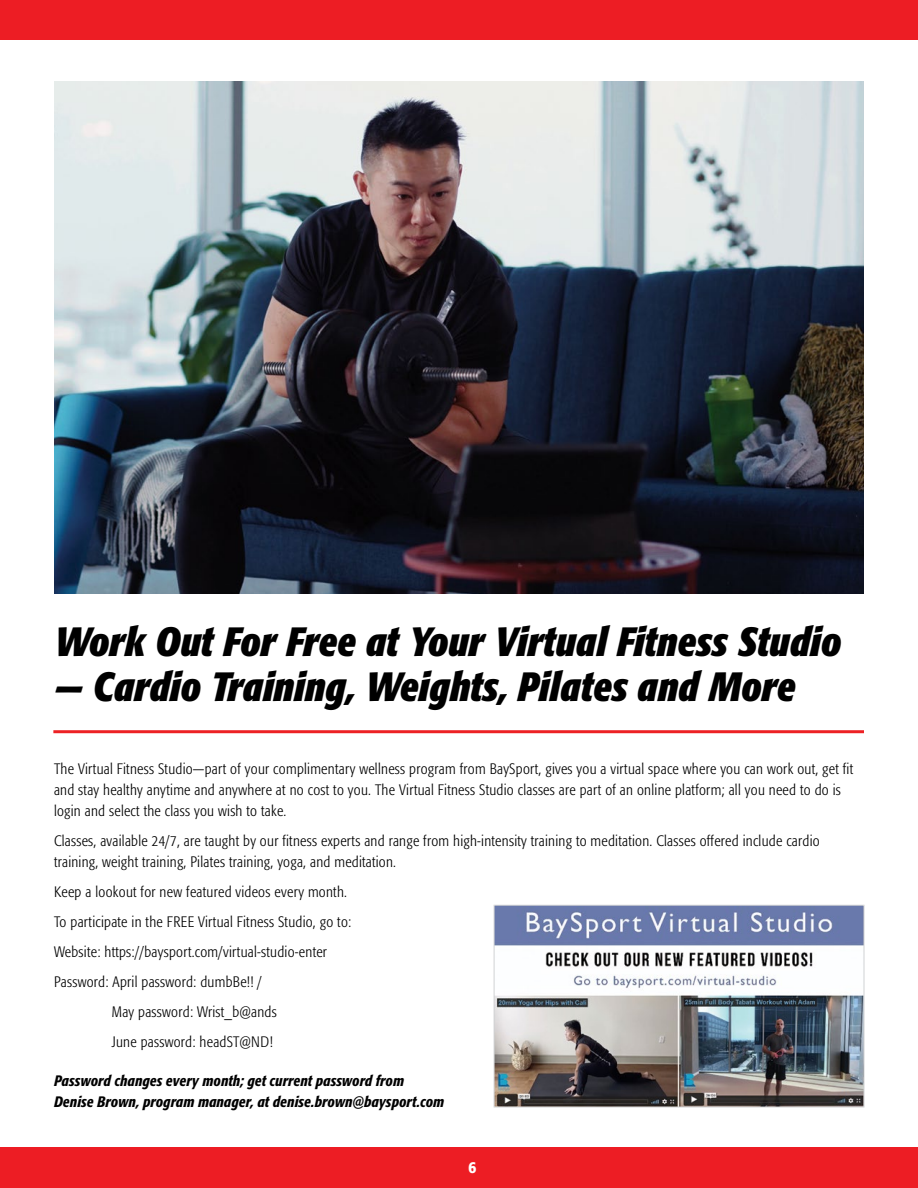
<style>
.page{position:relative;width:918px;height:1188px;background:#fff}
.page>*{position:absolute;margin:0;border:0;box-sizing:border-box;transform-origin:0 0}
.t1{font:italic 700 condensed 40.5px "Formata";color:#000}
.t2{font:500 condensed 16.5px "Formata";color:#fff}
.t3{font:300 condensed 15px/21px "Formata";letter-spacing:.02em;color:#000}
.t4{font:italic 500 condensed 15px/21px "Formata";letter-spacing:.01em;color:#000}
</style>
<div class="page">
<div style="left:0;top:1148px;width:918px;height:40px;background:#ed1d24"></div>
<div style="left:0;top:0;width:918px;height:40px;background:#ed1d24"></div>
<hr style="left:53px;top:730px;width:811px;height:3px;background:#ed2124">
<img style="left:496px;top:907px;width:366px;height:198px">
<div style="left:494px;top:905px;width:370px;height:202px;border:1px solid #d1d3d4"></div>
<img style="left:54px;top:81px;width:810px;height:513px">
<h1 class="t1" style="left:54px;top:616px;width:789px">Work Out For Free at Your Virtual Fitness Studio</h1>
<h1 class="t1" style="left:54px;top:661px;width:743px">— Cardio Training, Weights, Pilates and More</h1>
<p class="t3" style="left:54px;top:758px;width:801px">The Virtual Fitness Studio—part of your complimentary wellness program from BaySport, gives you a virtual space where you can work out, get fit and stay healthy anytime and anywhere at no cost to you. The Virtual Fitness Studio classes are part of an online platform; all you need to do is login and select the class you wish to take.</p>
<p class="t3" style="left:54px;top:830px;width:767px">Classes, available 24/7, are taught by our fitness experts and range from high-intensity training to meditation. Classes offered include cardio training, weight training, Pilates training, yoga, and meditation.</p>
<p class="t3" style="left:54px;top:881px;width:295px">Keep a lookout for new featured videos every month.</p>
<p class="t3" style="left:54px;top:911px;width:299px">To participate in the FREE Virtual Fitness Studio, go to:</p>
<p class="t3" style="left:54px;top:941px;width:275px">Website: https://baysport.com/virtual-studio-enter</p>
<p class="t3" style="left:54px;top:971px;width:209px">Password: April password: dumbBe!! /</p>
<p class="t3" style="left:112px;top:1001px;width:167px">May password: Wrist_b@ands</p>
<p class="t3" style="left:112px;top:1031px;width:163px">June password: headST@ND!</p>
<p class="t4" style="left:54px;top:1070px;width:392px">Password changes every month; get current password from<br>Denise Brown, program manager, at denise.brown@baysport.com</p>
<p class="t2" style="left:469px;top:1157px;width:9px">6</p>
</div>
